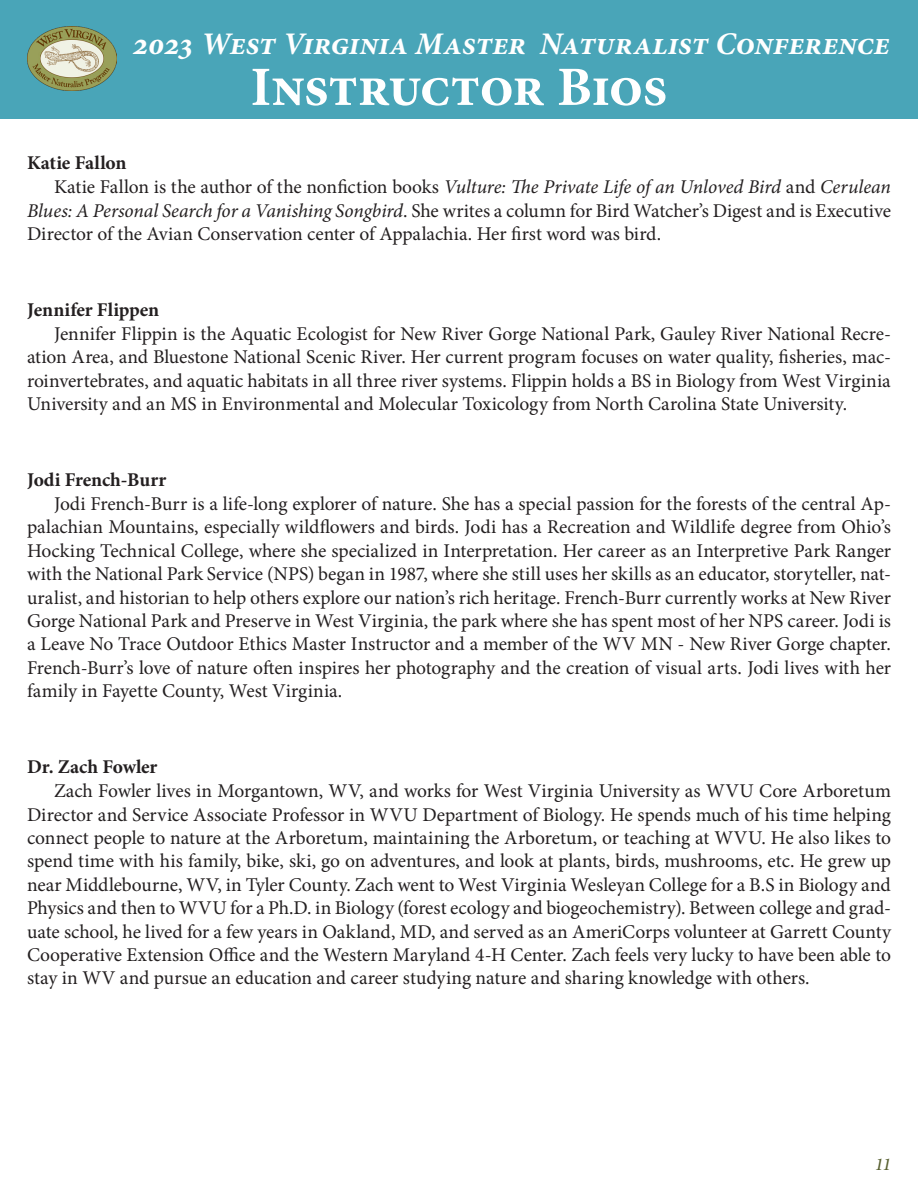
<style>
.page{position:relative;width:918px;height:1188px;background:#fff}
.page>*{position:absolute;margin:0;border:0;box-sizing:border-box;transform-origin:0 0}
.t1{font:700 55.5px "Minion Pro";letter-spacing:-.015em;color:#fff}
.t2{font:italic 700 31.5px "Minion Pro";letter-spacing:-.01em;color:#fff}
.t3{font:19.5px/23.4px "Minion Pro";color:#231f20;text-align:justify}
.t4{font:700 19.5px "Minion Pro";letter-spacing:-.015em;color:#231f20}
.t5{font:italic 500 18px "Minion Pro";color:#596132}
.s1{font-style:italic}
</style>
<div class="page">
<div style="left:0;top:0;width:918px;height:119px;background:#49a5b8"></div>
<img style="left:27px;top:27px;width:90px;height:64px">
<p class="t2" style="left:133px;top:22px;width:759px">2023 West Virginia Master Naturalist Conference</p>
<p class="t1" style="left:250px;top:48px;width:418px">Instructor Bios</p>
<p class="t4" style="left:27px;top:149px;width:101px">Katie Fallon</p>
<p class="t3" style="left:27px;top:175px;width:866px;text-indent:27px">Katie Fallon is the author of the nonfiction books <span class="s1">Vulture: The Private Life of an Unloved Bird</span> and <span class="s1">Cerulean Blues: A Personal Search for a Vanishing Songbird</span>. She writes a column for Bird Watcher’s Digest and is Executive Director of the Avian Conservation center of Appalachia. Her first word was bird.</p>
<p class="t4" style="left:27px;top:296px;width:134px">Jennifer Flippen</p>
<p class="t3" style="left:27px;top:322px;width:866px;text-indent:27px">Jennifer Flippin is the Aquatic Ecologist for New River Gorge National Park, Gauley River National Recre&shy;ation Area, and Bluestone National Scenic River. Her current program focuses on water quality, fisheries, mac&shy;roinvertebrates, and aquatic habitats in all three river systems. Flippin holds a BS in Biology from West Virginia University and an MS in Environmental and Molecular Toxicology from North Carolina State University.</p>
<p class="t4" style="left:27px;top:466px;width:141px">Jodi French-Burr</p>
<p class="t3" style="left:27px;top:492px;width:866px;text-indent:27px">Jodi French-Burr is a life-long explorer of nature. She has a special passion for the forests of the central Ap&shy;palachian Mountains, especially wildflowers and birds. Jodi has a Recreation and Wildlife degree from Ohio’s Hocking Technical College, where she specialized in Interpretation. Her career as an Interpretive Park Ranger with the National Park Service (NPS) began in 1987, where she still uses her skills as an educator, storyteller, nat&shy;uralist, and historian to help others explore our nation’s rich heritage. French-Burr currently works at New River Gorge National Park and Preserve in West Virginia, the park where she has spent most of her NPS career. Jodi is a Leave No Trace Outdoor Ethics Master Instructor and a member of the WV MN - New River Gorge chapter.<br>French-Burr’s love of nature often inspires her photography and the creation of visual arts. Jodi lives with her family in Fayette County, West Virginia.</p>
<p class="t4" style="left:27px;top:753px;width:132px">Dr. Zach Fowler</p>
<p class="t3" style="left:27px;top:779px;width:866px;text-indent:27px">Zach Fowler lives in Morgantown, WV, and works for West Virginia University as WVU Core Arboretum Director and Service Associate Professor in WVU Department of Biology. He spends much of his time helping connect people to nature at the Arboretum, maintaining the Arboretum, or teaching at WVU. He also likes to spend time with his family, bike, ski, go on adventures, and look at plants, birds, mushrooms, etc. He grew up near Middlebourne, WV, in Tyler County. Zach went to West Virginia Wesleyan College for a B.S in Biology and Physics and then to WVU for a Ph.D. in Biology (forest ecology and biogeochemistry). Between college and grad&shy;uate school, he lived for a few years in Oakland, MD, and served as an AmeriCorps volunteer at Garrett County Cooperative Extension Office and the Western Maryland 4-H Center. Zach feels very lucky to have been able to stay in WV and pursue an education and career studying nature and sharing knowledge with others.</p>
<p class="t5" style="left:875px;top:1152px;width:18px">11</p>
</div>
